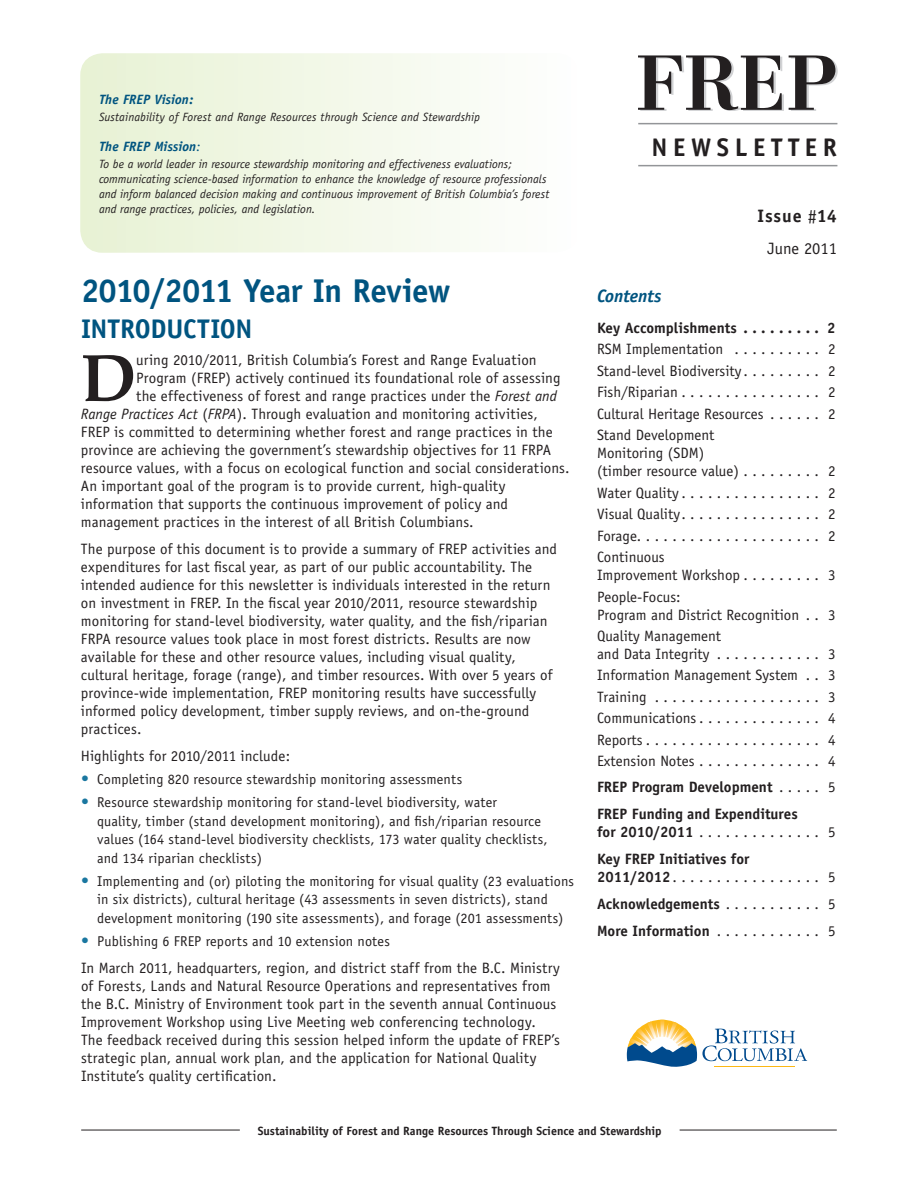
<style>
.page{position:relative;width:918px;height:1188px;background:#fff}
.page>*{position:absolute;margin:0;border:0;box-sizing:border-box;transform-origin:0 0}
.t1{font:700 66.45px "Palatino Linotype";color:#231f20}
.t2{font:700 33px "Officina Sans";letter-spacing:-.02em;color:#005480}
.t3{font:700 27px "Officina Sans";letter-spacing:-.005em;color:#005480}
.t4{font:700 25.5px "Officina Sans";letter-spacing:.22em;color:#231f20}
.t5{font:italic 700 18px "Officina Sans";letter-spacing:-.01em;color:#005480}
.t6{font:700 18px "Officina Sans";letter-spacing:.05em;color:#231f20}
.t7{font:16.5px "Officina Sans";color:#231f20}
.t8{font:15px/18px "Officina Sans";letter-spacing:.005em;color:#231f20}
.t9{font:700 15px/27px "Officina Sans";color:#231f20}
.t10{font:14.25px/18.6px "Officina Sans";letter-spacing:.01em;color:#231f20}
.t11{font:italic 700 13.5px "Officina Sans";color:#005480}
.t12{font:italic 12px/15px "Officina Sans";color:#231f20}
.t13{font:700 12px "Officina Sans";color:#231f20}
.s1{font-weight:400}
.s2{font-style:italic}
.s3{font-weight:700;font-size:15.75px;color:#1a77a0}
.s4{font-weight:700}
</style>
<div class="page">
<hr style="left:81px;top:1130px;width:159px;height:1px;background:#231f20">
<hr style="left:680px;top:1130px;width:157px;height:1px;background:#231f20">
<svg style="left:80px;top:53px;width:389px;height:200px"></svg>
<svg style="left:627px;top:1020px;width:180px;height:47px"></svg>
<svg style="left:638px;top:55px;width:200px;height:56px"></svg>
<hr style="left:638px;top:123px;width:199px;height:1px;background:#939598">
<hr style="left:638px;top:165px;width:199px;height:1px;background:#939598">
<p class="t11" style="left:99px;top:91px;width:96px">The FREP Vision:</p>
<p class="t12" style="left:99px;top:110px;width:383px">Sustainability of Forest and Range Resources through Science and Stewardship</p>
<p class="t11" style="left:99px;top:138px;width:103px">The FREP Mission<span class="s1">:</span></p>
<p class="t12" style="left:99px;top:156px;width:452px">To be a world leader in resource stewardship monitoring and effectiveness evaluations; communicating science-based information to enhance the knowledge of resource professionals and inform balanced decision making and continuous improvement of British Columbia’s forest and range practices, policies, and legislation.</p>
<h2 class="t2" style="left:81px;top:270px;width:371px">2010/2011 Year In Review</h2>
<h3 class="t3" style="left:81px;top:312px;width:173px">INTRODUCTION</h3>
<h1 class="t1" style="left:81px;top:331px;width:57px">D</h1>
<p class="t8" style="left:136px;top:351px;width:402px">uring 2010/2011, British Columbia’s Forest and Range Evaluation</p>
<p class="t8" style="left:136px;top:369px;width:426px">Program (FREP) actively continued its foundational role of assessing</p>
<p class="t8" style="left:136px;top:387px;width:422px">the effectiveness of forest and range practices under the <span class="s2">Forest and</span></p>
<p class="t8" style="left:81px;top:405px;width:458px"><span class="s2">Range Practices Act</span> (<span class="s2">FRPA</span>). Through evaluation and monitoring activities,</p>
<p class="t8" style="left:81px;top:423px;width:473px">FREP is committed to determining whether forest and range practices in the</p>
<p class="t8" style="left:81px;top:441px;width:472px">province are achieving the government’s stewardship objectives for 11 FRPA</p>
<p class="t8" style="left:81px;top:459px;width:490px">resource values, with a focus on ecological function and social considerations.</p>
<p class="t8" style="left:81px;top:477px;width:426px">An important goal of the program is to provide current, high‑quality</p>
<p class="t8" style="left:81px;top:495px;width:429px">information that supports the continuous improvement of policy and</p>
<p class="t8" style="left:81px;top:513px;width:394px">management practices in the interest of all British Columbians.</p>
<p class="t8" style="left:81px;top:540px;width:478px">The purpose of this document is to provide a summary of FREP activities and expenditures for last fiscal year, as part of our public accountability. The intended audience for this newsletter is individuals interested in the return on investment in FREP. In the fiscal year 2010/2011, resource stewardship monitoring for stand‑level biodiversity, water quality, and the fish/riparian FRPA resource values took place in most forest districts. Results are now available for these and other resource values, including visual quality, cultural heritage, forage (range), and timber resources. With over 5 years of province‑wide implementation, FREP monitoring results have successfully informed policy development, timber supply reviews, and on‑the‑ground practices.</p>
<p class="t8" style="left:81px;top:747px;width:211px">Highlights for 2010/2011 include:</p>
<p class="t10" style="left:81px;top:770px;width:383px"><span class="s3">•</span> Completing 820 resource stewardship monitoring assessments</p>
<p class="t10" style="left:97px;top:793px;width:452px;text-indent:-16px"><span class="s3">•</span> Resource stewardship monitoring for stand‑level biodiversity, water<br>quality, timber (stand development monitoring), and fish/riparian resource values (164 stand‑level biodiversity checklists, 173 water quality checklists, and 134 riparian checklists)</p>
<p class="t10" style="left:97px;top:872px;width:478px;text-indent:-16px"><span class="s3">•</span> Implementing and (or) piloting the monitoring for visual quality (23 evaluations in six districts), cultural heritage (43 assessments in seven districts), stand development monitoring (190 site assessments), and forage (201 assessments)</p>
<p class="t10" style="left:81px;top:932px;width:310px"><span class="s3">•</span> Publishing 6 FREP reports and 10 extension notes</p>
<p class="t8" style="left:81px;top:959px;width:480px">In March 2011, headquarters, region, and district staff from the B.C. Ministry of Forests, Lands and Natural Resource Operations and representatives from the B.C. Ministry of Environment took part in the seventh annual Continuous Improvement Workshop using Live Meeting web conferencing technology.<br>The feedback received during this session helped inform the update of FREP’s strategic plan, annual work plan, and the application for National Quality Institute’s quality certification.</p>
<h3 class="t4" style="left:652px;top:132px;width:187px">NEWSLETTER</h3>
<p class="t6" style="left:757px;top:205px;width:81px">Issue <span class="s1">#</span>14</p>
<p class="t7" style="left:768px;top:238px;width:71px">June 2011</p>
<p class="t5" style="left:597px;top:285px;width:66px">Contents</p>
<p class="t9" style="left:597px;top:314px;width:240px">Key Accomplishments . . . . . . . . . 2</p>
<p class="t8" style="left:597px;top:339px;width:240px;line-height:21.5px;text-align:justify">RSM Implementation . . . . . . . . . . 2<br>Stand‑level Biodiversity . . . . . . . . . 2<br>Fish/Riparian................ 2<br>Cultural Heritage Resources . . . . . . 2<br>Stand Development</p>
<p class="t8" style="left:597px;top:444px;width:240px">Monitoring (SDM)<br>(timber resource value) . . . . . . . . . 2</p>
<p class="t8" style="left:597px;top:482px;width:240px;line-height:21.5px;text-align:justify">Water Quality................ 2<br>Visual Quality................ 2<br>Forage..................... 2<br>Continuous</p>
<p class="t8" style="left:597px;top:564px;width:240px;line-height:21.5px">Improvement Workshop . . . . . . . . . 3<br>People‑Focus:</p>
<p class="t8" style="left:597px;top:604px;width:240px;line-height:21.5px">Program and District Recognition . . 3<br>Quality Management</p>
<p class="t8" style="left:597px;top:643px;width:240px;line-height:21.5px;text-align:justify">and Data Integrity . . . . . . . . . . . . 3<br>Information Management System . . 3<br>Training ................... 3<br>Communications.............. 4<br>Reports.................... 4<br>Extension Notes .............. 4</p>
<p class="t9" style="left:597px;top:773px;width:240px">FREP Program Development <span class="s1">. . . . . 5<br></span>FREP Funding and Expenditures</p>
<p class="t9" style="left:597px;top:818px;width:240px">for 2010/2011 <span class="s1">.............. 5<br></span>Key FREP Initiatives for</p>
<p class="t8" style="left:597px;top:863px;width:240px;line-height:27px;text-align:justify"><span class="s4">2011/2012</span>................. 5<br><span class="s4">Acknowledgements</span> . . . . . . . . . . . 5<br><span class="s4">More Information</span> . . . . . . . . . . . . 5</p>
<p class="t13" style="left:258px;top:1123px;width:406px">Sustainability of Forest and Range Resources Through Science and Stewardship</p>
</div>
